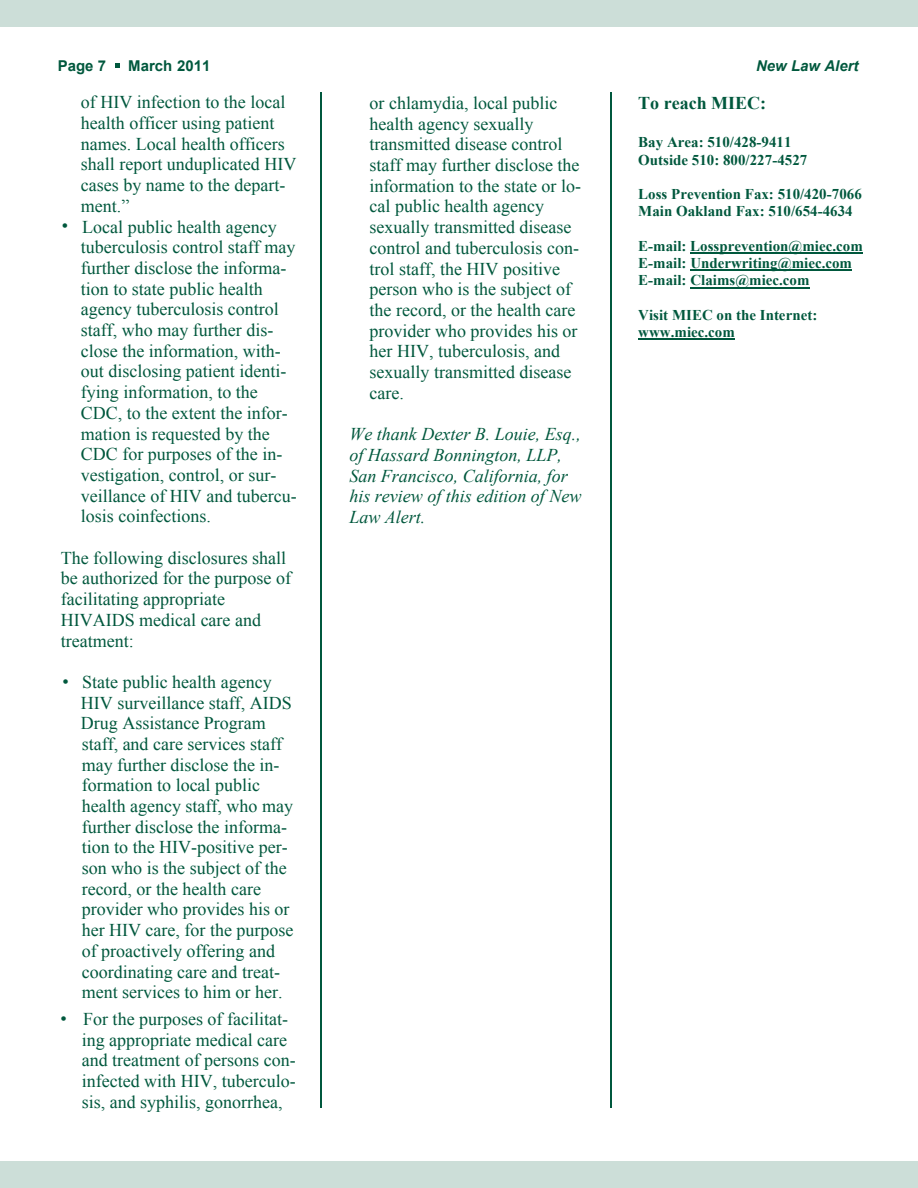
<style>
.page{position:relative;width:918px;height:1188px;background:#fff}
.page>*{position:absolute;margin:0;border:0;box-sizing:border-box;transform-origin:0 0}
.t1{font:18px/20.7px "Times New Roman";color:#00583d}
.t2{font:italic 18px/20.7px "Times New Roman";color:#00583d}
.t3{font:700 18px "Times New Roman";color:#00583d}
.t4{font:18px "Arial";color:#00583d}
.t5{font:700 15px/17.2px "Times New Roman";color:#00583d}
.t6{font:700 15px "Arial";color:#00583d}
.t7{font:italic 700 15px "Arial";color:#00583d}
</style>
<div class="page">
<div style="left:0;top:0;width:918px;height:27px;background:#ccded8"></div>
<div style="left:0;top:1161px;width:918px;height:27px;background:#ccded8"></div>
<svg style="left:116px;top:63px;width:4px;height:5px"></svg>
<hr style="left:690px;top:253px;width:173px;height:1px;background:#00583d">
<hr style="left:690px;top:270px;width:162px;height:1px;background:#00583d">
<hr style="left:690px;top:287px;width:120px;height:1px;background:#00583d">
<hr style="left:638px;top:339px;width:97px;height:1px;background:#00583d">
<hr style="left:321px;top:92px;width:1px;height:1016px;background:#00583d">
<hr style="left:611px;top:92px;width:1px;height:1016px;background:#00583d">
<p class="t6" style="left:58px;top:56px;width:50px">Page 7</p>
<p class="t6" style="left:128px;top:56px;width:84px">March 2011</p>
<p class="t7" style="left:756px;top:56px;width:104px">New Law Alert</p>
<p class="t1" style="left:81px;top:92px;width:217px">of HIV infection to the local health officer using patient names. Local health officers shall report unduplicated HIV cases by name to the depart&shy;ment.”<br>Local public health agency tuberculosis control staff may further disclose the informa&shy;tion to state public health agency tuberculosis control staff, who may further dis&shy;close the information, with&shy;out disclosing patient identi&shy;fying information, to the<br>CDC, to the extent the infor&shy;mation is requested by the<br>CDC for purposes of the in&shy;vestigation, control, or sur&shy;veillance of HIV and tubercu&shy;losis coinfections.</p>
<p class="t1" style="left:61px;top:547px;width:232px">The following disclosures shall be authorized for the purpose of facilitating appropriate<br>HIVAIDS medical care and treatment:</p>
<p class="t1" style="left:81px;top:671px;width:214px">State public health agency<br>HIV surveillance staff, AIDS<br>Drug Assistance Program staff, and care services staff may further disclose the in&shy;formation to local public health agency staff, who may further disclose the informa&shy;tion to the HIV-positive per&shy;son who is the subject of the record, or the health care provider who provides his or her HIV care, for the purpose of proactively offering and coordinating care and treat&shy;ment services to him or her.</p>
<p class="t1" style="left:82px;top:1008px;width:215px">For the purposes of facilitat&shy;ing appropriate medical care and treatment of persons con&shy;infected with HIV, tuberculo&shy;sis, and syphilis, gonorrhea,</p>
<p class="t1" style="left:370px;top:92px;width:213px">or chlamydia, local public health agency sexually transmitted disease control staff may further disclose the information to the state or lo&shy;cal public health agency sexually transmitted disease control and tuberculosis con&shy;trol staff, the HIV positive person who is the subject of the record, or the health care provider who provides his or her HIV, tuberculosis, and sexually transmitted disease care.</p>
<p class="t2" style="left:349px;top:423px;width:234px">We thank Dexter B. Louie, Esq., of Hassard Bonnington, LLP,<br>San Francisco, California, for his review of this edition of New<br>Law Alert.</p>
<p class="t3" style="left:638px;top:90px;width:129px">To reach MIEC:</p>
<p class="t5" style="left:638px;top:133px;width:171px">Bay Area: 510/428-9411<br>Outside 510: 800/227-4527</p>
<p class="t5" style="left:638px;top:185px;width:225px">Loss Prevention Fax: 510/420-7066<br>Main Oakland Fax: 510/654-4634</p>
<p class="t5" style="left:638px;top:237px;width:226px">E-mail: Lossprevention@miec.com<br>E-mail: Underwriting@miec.com<br>E-mail: Claims@miec.com</p>
<p class="t5" style="left:638px;top:306px;width:181px">Visit MIEC on the Internet: www.miec.com</p>
<p class="t4" style="left:62px;top:214px;width:8px">•</p>
<p class="t4" style="left:62px;top:670px;width:8px">•</p>
<p class="t4" style="left:60px;top:1007px;width:8px">•</p>
</div>
